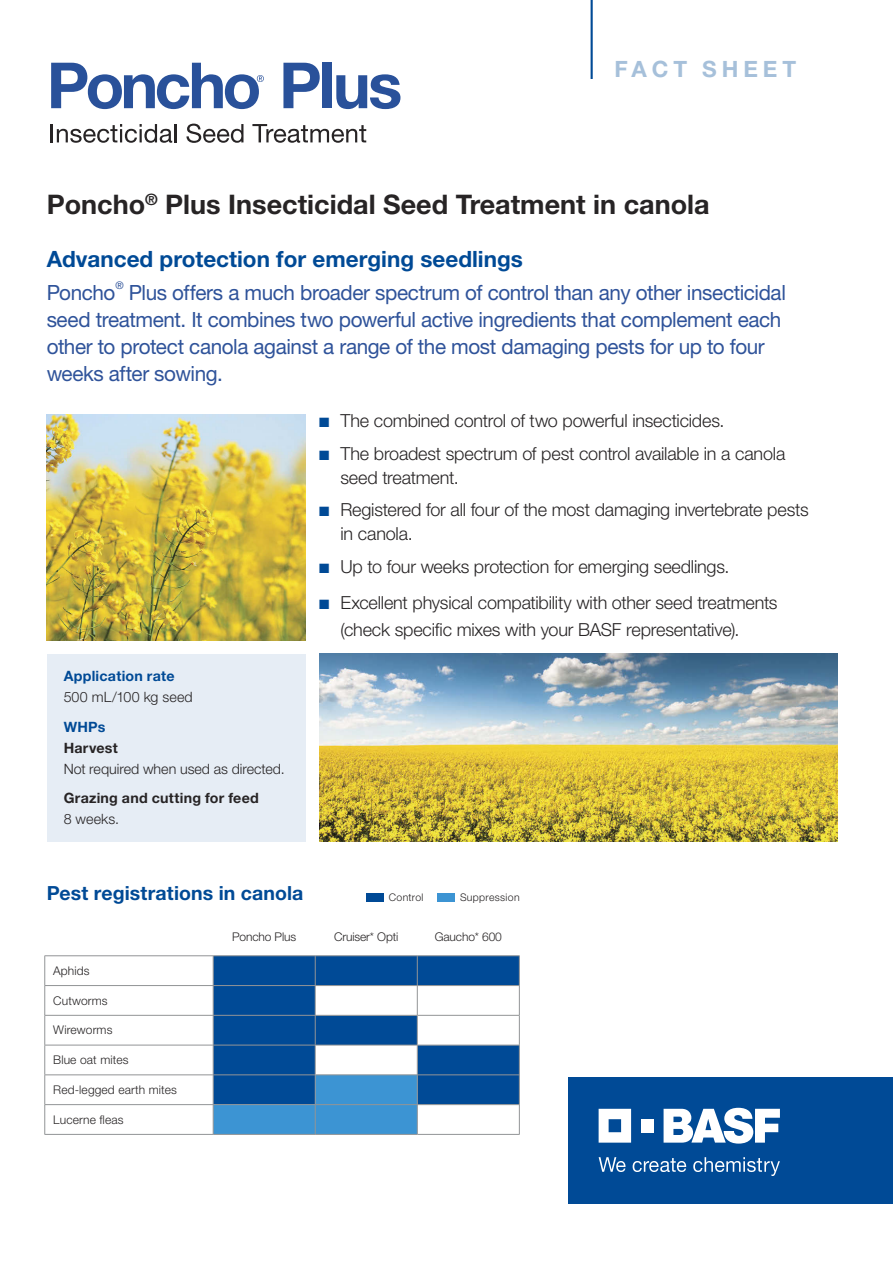
<style>
.page{position:relative;width:893px;height:1263px;background:#fff}
.page>*{position:absolute;margin:0;border:0;box-sizing:border-box;transform-origin:0 0}
.Subhead_1{font:700 27px "Helvetica Neue LT Std";color:#272425}
.Subhead_1-2{font:700 22.5px "Helvetica Neue LT Std";color:#004a96}
.Logotype{font:700 22.5px "Helvetica Neue LT Std";letter-spacing:.22em;color:#a6c0da}
.Intro{font:21px/27px "Helvetica Neue LT Std";letter-spacing:-.02em;color:#2f539a}
.Green_Bullets{font:700 19.5px "Helvetica Neue LT Std";letter-spacing:.005em;color:#004a96}
.t1{font:300 18px/24px "Helvetica Neue LT Std";letter-spacing:-.01em;color:#272425}
.Body_Copy_Small{font:300 14.25px/21px "Helvetica Neue LT Std";color:#272425}
.Subhead_3{font:700 14.25px "Helvetica Neue LT Std";letter-spacing:.015em;color:#272425}
.Subhead_3-2{font:700 14.25px "Helvetica Neue LT Std";letter-spacing:.015em;color:#004a96}
.t2{font:300 12px "Helvetica Neue LT Std";letter-spacing:.01em;color:#272425}
.t3{font:300 12px "Helvetica Neue LT Std";letter-spacing:-.01em;color:#272425}
.BODY1{font:300 10.5px "Helvetica Neue LT Std";letter-spacing:.03em;color:#272425}
.Intro-2{font:10.5px "Helvetica Neue LT Std";color:#2f539a}
.s1{font-weight:700}
.s2{color:#004a96}
</style>
<div class="page">
<hr style="left:591px;top:0;width:2px;height:79px;background:#004a96">
<div style="left:47px;top:654px;width:258px;height:187px;background:#e6edf5"></div>
<img style="left:47px;top:415px;width:258px;height:226px">
<div style="left:568px;top:1077px;width:325px;height:126px;background:#004a96"></div>
<svg style="left:599px;top:1109px;width:32px;height:33px"></svg>
<div style="left:641px;top:1119px;width:13px;height:13px;background:#fff"></div>
<svg style="left:664px;top:1108px;width:116px;height:35px"></svg>
<svg style="left:599px;top:1157px;width:26px;height:15px"></svg>
<svg style="left:633px;top:1158px;width:53px;height:14px"></svg>
<svg style="left:693px;top:1157px;width:87px;height:19px"></svg>
<svg style="left:283px;top:63px;width:37px;height:45px"></svg>
<div style="left:323px;top:63px;width:9px;height:45px;background:#29519a"></div>
<svg style="left:336px;top:74px;width:64px;height:35px"></svg>
<svg style="left:51px;top:63px;width:213px;height:46px"></svg>
<svg style="left:51px;top:124px;width:121px;height:19px"></svg>
<hr style="left:174px;top:124px;width:3px;height:18px;background:#272425">
<svg style="left:186px;top:124px;width:57px;height:19px"></svg>
<svg style="left:252px;top:124px;width:114px;height:19px"></svg>
<img style="left:319px;top:654px;width:518px;height:187px">
<hr style="left:213px;top:955px;width:102px;height:1px;background:#929496">
<hr style="left:315px;top:955px;width:102px;height:1px;background:#929496">
<hr style="left:417px;top:955px;width:103px;height:1px;background:#929496">
<hr style="left:213px;top:1134px;width:102px;height:1px;background:#929496">
<hr style="left:315px;top:1134px;width:102px;height:1px;background:#929496">
<hr style="left:417px;top:1134px;width:103px;height:1px;background:#929496">
<hr style="left:44px;top:955px;width:169px;height:1px;background:#929496">
<hr style="left:44px;top:985px;width:169px;height:1px;background:#929496">
<svg style="left:44px;top:956px;width:1px;height:59px"></svg>
<hr style="left:44px;top:1015px;width:169px;height:1px;background:#929496">
<hr style="left:44px;top:1015px;width:1px;height:30px;background:#929496">
<hr style="left:44px;top:1045px;width:169px;height:1px;background:#929496">
<hr style="left:44px;top:1074px;width:169px;height:1px;background:#929496">
<hr style="left:44px;top:1104px;width:169px;height:1px;background:#929496">
<svg style="left:44px;top:1045px;width:1px;height:89px"></svg>
<svg style="left:213px;top:956px;width:307px;height:178px"></svg>
<hr style="left:44px;top:1134px;width:169px;height:1px;background:#929496">
<div style="left:367px;top:893px;width:17px;height:9px;background:#004a96"></div>
<div style="left:437px;top:893px;width:17px;height:9px;background:#3c94d3"></div>
<p class="Logotype" style="left:614px;top:55px;width:183px">FACT SHEET</p>
<p class="Subhead_1" style="left:47px;top:187px;width:664px">Poncho<sup>®</sup> Plus Insecticidal Seed Treatment in canola</p>
<p class="Subhead_1-2" style="left:47px;top:245px;width:478px">Advanced protection for emerging seedlings</p>
<p class="Intro" style="left:47px;top:279px;width:70px">Poncho</p>
<p class="Intro-2" style="left:115px;top:279px;width:10px">®</p>
<p class="Intro" style="left:47px;top:279px;width:741px;text-indent:82px">Plus offers a much broader spectrum of control than any other insecticidal seed treatment. It combines two powerful active ingredients that complement each other to protect canola against a range of the most damaging pests for up to four weeks after sowing.</p>
<p class="Subhead_3-2" style="left:64px;top:667px;width:112px">Application rate</p>
<p class="Body_Copy_Small" style="left:64px;top:686px;width:131px">500 mL/100 kg seed</p>
<p class="Subhead_3-2" style="left:64px;top:718px;width:43px">WHPs</p>
<p class="Body_Copy_Small" style="left:64px;top:737px;width:223px"><span class="s1">Harvest<br></span>Not required when used as directed.</p>
<p class="Subhead_3" style="left:64px;top:789px;width:197px">Grazing and cutting for feed</p>
<p class="Body_Copy_Small" style="left:64px;top:808px;width:57px">8 weeks.</p>
<p class="t1" style="left:319px;top:409px;width:407px"><span class="s2">■</span> The combined control of two powerful insecticides.</p>
<p class="t1" style="left:340px;top:441px;width:446px;text-indent:-21px"><span class="s2">■</span> The broadest spectrum of pest control available in a canola seed treatment.</p>
<p class="t1" style="left:340px;top:498px;width:470px;text-indent:-21px"><span class="s2">■</span> Registered for all four of the most damaging invertebrate pests in canola.</p>
<p class="t1" style="left:319px;top:554px;width:412px"><span class="s2">■</span> Up to four weeks protection for emerging seedlings.</p>
<p class="t1" style="left:340px;top:588px;width:439px;line-height:27px;text-indent:-21px"><span class="s2">■</span> Excellent physical compatibility with other seed treatments (check specific mixes with your BASF representative).</p>
<p class="Green_Bullets" style="left:47px;top:881px;width:258px">Pest registrations in canola</p>
<p class="t3" style="left:232px;top:930px;width:66px">Poncho Plus</p>
<p class="t3" style="left:334px;top:930px;width:66px">Cruiser* Opti</p>
<p class="t3" style="left:435px;top:930px;width:69px">Gaucho* 600</p>
<p class="t2" style="left:53px;top:963px;width:38px">Aphids</p>
<p class="t2" style="left:53px;top:993px;width:56px">Cutworms</p>
<p class="t2" style="left:53px;top:1023px;width:61px">Wireworms</p>
<p class="t2" style="left:53px;top:1053px;width:77px">Blue oat mites</p>
<p class="t2" style="left:53px;top:1082px;width:125px">Red-legged earth mites</p>
<p class="t2" style="left:53px;top:1112px;width:72px">Lucerne fleas</p>
<p class="BODY1" style="left:389px;top:891px;width:36px">Control</p>
<p class="BODY1" style="left:460px;top:891px;width:61px">Suppression</p>
</div>
